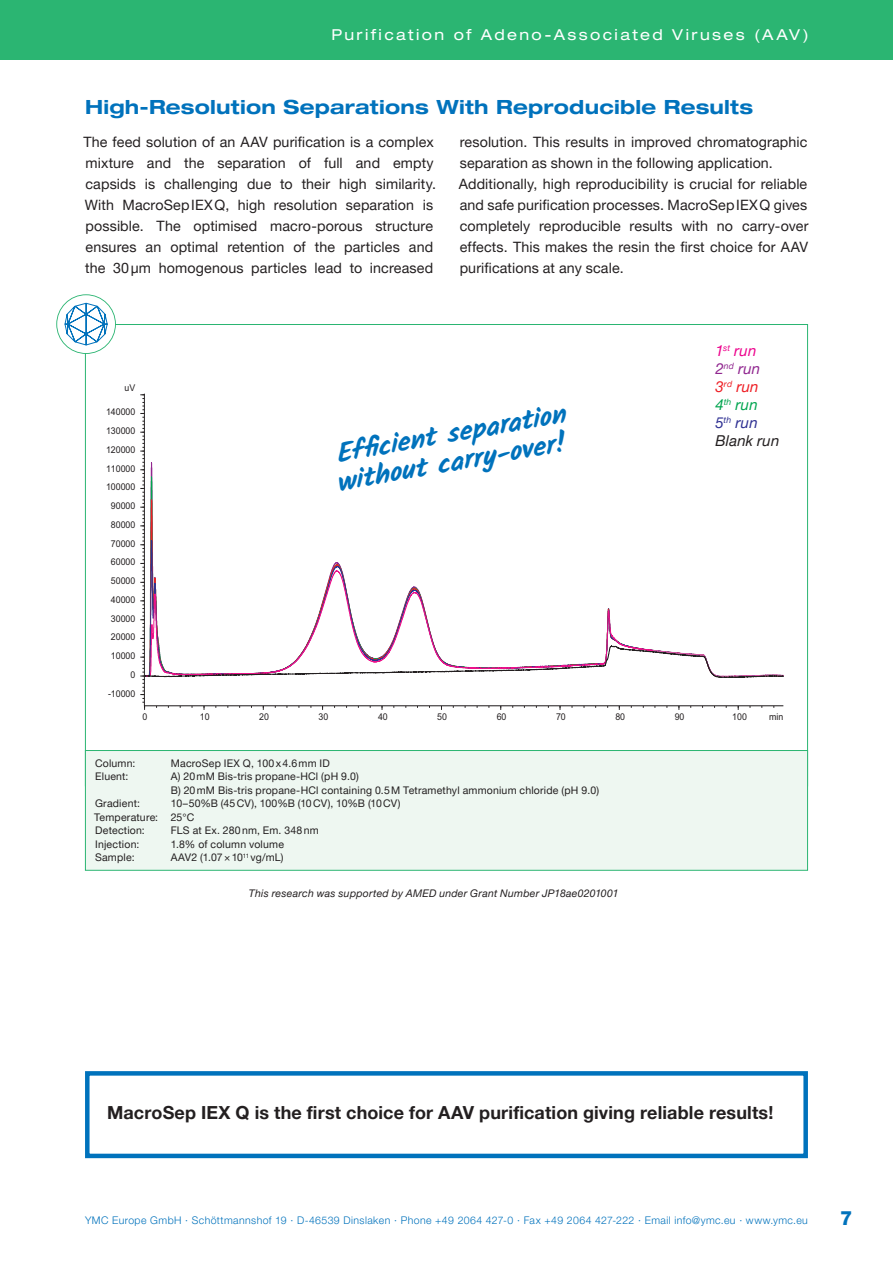
<style>
.page{position:relative;width:893px;height:1263px;background:#fff}
.page>*{position:absolute;margin:0;border:0;box-sizing:border-box;transform-origin:0 0}
.t1{font:italic 700 27px/28.5px "Kalam";color:#0072bc}
.t2{font:700 expanded 19.5px "Helvetica Neue LT Pro";letter-spacing:.01em;color:#0072bc}
.t3{font:800 19.5px "Helvetica Neue LT Pro";color:#0072bc}
.t4{font:700 18px "Helvetica Neue LT Pro";letter-spacing:.01em;color:#231f20}
.t5{font:expanded 15px "Helvetica Neue LT Pro";letter-spacing:.16em;color:#fff}
.t6{font:italic 15px/18px "Helvetica Neue LT Pro";letter-spacing:.01em;color:#231f20}
.t7{font:14.25px/21px "Helvetica Neue LT Pro";letter-spacing:.01em;color:#231f20}
.t8{font:10.5px/13.5px "Helvetica Neue LT Pro";letter-spacing:.02em;color:#231f20}
.t9{font:300 10.5px "Helvetica Neue LT Pro";letter-spacing:.04em;color:#0072bc}
.t10{font:italic 10.5px "Helvetica Neue LT Pro";letter-spacing:.02em;color:#231f20}
.t11{font:10.5px "Helvetica Neue LT Pro";color:#231f20}
.t12{font:9.3px "Arial";color:#231f20;scale:.94 1}
.s1{color:#ed028c}
.s2{color:#90268f}
.s3{color:#ee1d23}
.s4{color:#00a54f}
.s5{color:#2e3092}
</style>
<div class="page">
<div style="left:0;top:0;width:893px;height:60px;background:#2bb572"></div>
<svg style="left:144px;top:393px;width:640px;height:313px"></svg>
<svg style="left:56px;top:294px;width:60px;height:60px"></svg>
<div style="left:57px;top:295px;width:58px;height:58px;background:#fff;border-radius:50%"></div>
<svg style="left:64px;top:303px;width:44px;height:43px"></svg>
<div style="left:85px;top:750px;width:722px;height:120px;background:#eef7f1"></div>
<div style="left:85px;top:750px;width:723px;height:121px;border:1px solid #2bb572"></div>
<div style="left:85px;top:1071px;width:723px;height:87px;border:4px solid #0072bc"></div>
<p class="t5" style="left:331px;top:26px;width:479px">Purification of Adeno-Associated Viruses (AAV)</p>
<h2 class="t2" style="left:85px;top:94px;width:669px">High-Resolution Separations With Reproducible Results</h2>
<p class="t7" style="left:83px;top:131px;width:354px">The feed solution of an AAV purification is a complex mixture and the separation of full and empty capsids is challenging due to their high similarity.<br>With MacroSepIEXQ, high resolution separation is possible. The optimised macro-porous structure ensures an optimal retention of the particles and the 30µm homogenous particles lead to increased</p>
<p class="t7" style="left:459px;top:131px;width:351px">resolution. This results in improved chromatographic separation as shown in the following application.<br>Additionally, high reproducibility is crucial for reliable and safe purification processes. MacroSepIEXQ gives completely reproducible results with no carry-over effects. This makes the resin the first choice for AAV purifications at any scale.</p>
<p class="t12" style="left:125px;top:381px;width:13px">uV</p>
<p class="t12" style="left:106px;top:406px;width:33px">140000</p>
<p class="t12" style="left:106px;top:425px;width:33px">130000</p>
<p class="t12" style="left:106px;top:443px;width:33px">120000</p>
<p class="t12" style="left:106px;top:462px;width:33px">110000</p>
<p class="t12" style="left:106px;top:481px;width:33px">100000</p>
<p class="t12" style="left:111px;top:500px;width:28px">90000</p>
<p class="t12" style="left:111px;top:518px;width:28px">80000</p>
<p class="t12" style="left:111px;top:537px;width:28px">70000</p>
<p class="t12" style="left:111px;top:556px;width:28px">60000</p>
<p class="t12" style="left:111px;top:575px;width:28px">50000</p>
<p class="t12" style="left:111px;top:593px;width:28px">40000</p>
<p class="t12" style="left:111px;top:612px;width:28px">30000</p>
<p class="t12" style="left:111px;top:631px;width:28px">20000</p>
<p class="t12" style="left:111px;top:650px;width:28px">10000</p>
<p class="t12" style="left:130px;top:668px;width:7px">0</p>
<p class="t12" style="left:108px;top:687px;width:31px">-10000</p>
<h1 class="t1" style="left:329px;top:440px;width:239px;rotate:-10deg">Effi cient separation without carry-over!</h1>
<p class="t6" style="left:715px;top:341px;width:65px"><span class="s1">1</span><sup>st</sup> <span class="s1">run<br></span><span class="s2">2</span><sup>nd</sup> <span class="s2">run<br></span><span class="s3">3</span><sup>rd</sup> <span class="s3">run<br></span><span class="s4">4</span><sup>th</sup> <span class="s4">run<br></span><span class="s5">5</span><sup>th</sup> <span class="s5">run<br></span>Blank run</p>
<p class="t12" style="left:143px;top:710px;width:7px">0</p>
<p class="t12" style="left:200px;top:710px;width:12px">10</p>
<p class="t12" style="left:259px;top:710px;width:12px">20</p>
<p class="t12" style="left:319px;top:710px;width:12px">30</p>
<p class="t12" style="left:378px;top:710px;width:12px">40</p>
<p class="t12" style="left:437px;top:710px;width:12px">50</p>
<p class="t12" style="left:497px;top:710px;width:12px">60</p>
<p class="t12" style="left:556px;top:710px;width:12px">70</p>
<p class="t12" style="left:615px;top:710px;width:12px">80</p>
<p class="t12" style="left:675px;top:710px;width:12px">90</p>
<p class="t12" style="left:732px;top:710px;width:17px">100</p>
<p class="t12" style="left:769px;top:710px;width:17px">min</p>
<p class="t8" style="left:95px;top:756px;width:42px">Column:</p>
<p class="t8" style="left:171px;top:756px;width:161px">MacroSep IEX Q, 100x4.6mm ID</p>
<p class="t8" style="left:95px;top:770px;width:35px">Eluent:</p>
<p class="t8" style="left:171px;top:770px;width:430px">A) 20mM Bis-tris propane-HCl (pH 9.0)<br>B) 20mM Bis-tris propane-HCl containing 0.5M Tetramethyl ammonium chloride (pH 9.0)</p>
<p class="t8" style="left:95px;top:797px;width:46px">Gradient:</p>
<p class="t8" style="left:94px;top:797px;width:308px;text-indent:77px">10–50%B (45CV), 100%B (10CV), 10%B (10CV)<br>Temperature: 25°C<br>Detection:</p>
<p class="t8" style="left:171px;top:824px;width:149px">FLS at Ex. 280nm, Em. 348nm</p>
<p class="t8" style="left:95px;top:837px;width:46px">Injection:</p>
<p class="t8" style="left:171px;top:837px;width:115px">1.8% of column volume</p>
<p class="t8" style="left:95px;top:851px;width:41px">Sample:</p>
<p class="t11" style="left:171px;top:851px;width:114px">AAV2 (1.07×10<sup>11</sup> vg/mL)</p>
<p class="t10" style="left:249px;top:887px;width:371px">This research was supported by AMED under Grant Number JP18ae0201001</p>
<p class="t4" style="left:107px;top:1101px;width:668px">MacroSep IEX Q is the first choice for AAV purification giving reliable results!</p>
<p class="t9" style="left:85px;top:1213px;width:724px">YMC Europe GmbH · Schöttmannshof 19 · D-46539 Dinslaken · Phone +49 2064 427-0 · Fax +49 2064 427-222 · Email info@ymc.eu · www.ymc.eu</p>
<h2 class="t3" style="left:840px;top:1207px;width:14px">7</h2>
</div>
